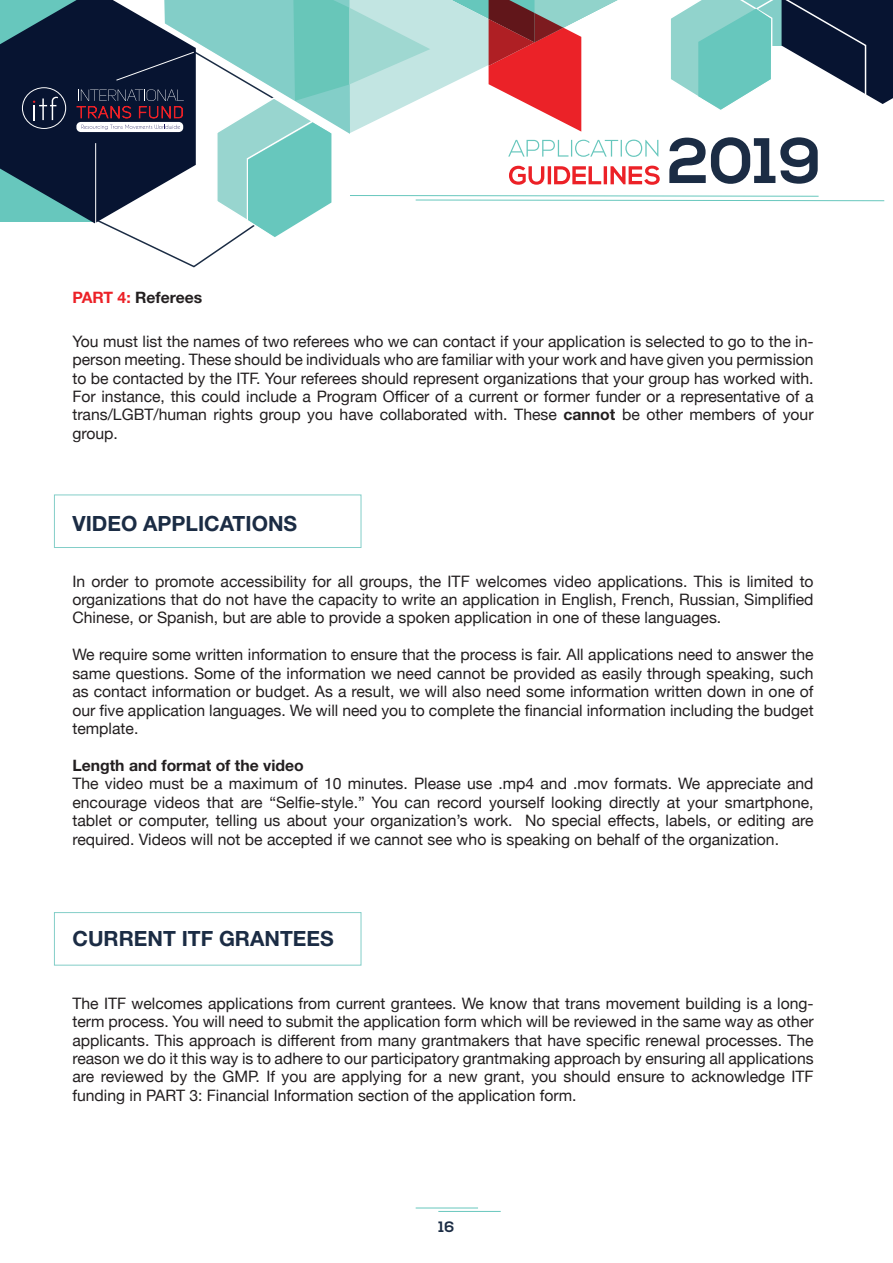
<style>
.page{position:relative;width:893px;height:1263px;background:#fff}
.page>*{position:absolute;margin:0;border:0;box-sizing:border-box;transform-origin:0 0}
.t1{font:700 21px "Helvetica Neue";color:#1b2c44}
.t2{font:15.75px/18.5px "Helvetica Neue";color:#231f20;text-align:justify}
.t3{font:700 15.75px "Helvetica Neue";color:#231f20}
.t4{font:700 15px "Nexa";color:#1b2c44}
.s1{color:#ec2127}
.s2{font-weight:700}
</style>
<div class="page">
<svg style="left:0;top:0;width:893px;height:268px"></svg>
<hr style="left:416px;top:1207px;width:62px;height:1px;background:#67c7bd">
<hr style="left:438px;top:1211px;width:63px;height:1px;background:#67c7bd">
<div style="left:54px;top:494px;width:307px;height:54px;border:1px solid #83cec8"></div>
<div style="left:54px;top:912px;width:307px;height:53px;border:1px solid #83cec8"></div>
<p class="t3" style="left:72px;top:287px;width:131px"><span class="s1">PART 4:</span> Referees</p>
<p class="t2" style="left:72px;top:333px;width:743px">You must list the names of two referees who we can contact if your application is selected to go to the in&shy;person meeting. These should be individuals who are familiar with your work and have given you permission to be contacted by the ITF. Your referees should represent organizations that your group has worked with.<br>For instance, this could include a Program Officer of a current or former funder or a representative of a trans/LGBT/human rights group you have collaborated with. These <span class="s2">cannot</span> be other members of your group.</p>
<h1 class="t1" style="left:72px;top:511px;width:226px">VIDEO APPLICATIONS</h1>
<p class="t2" style="left:72px;top:573px;width:743px">In order to promote accessibility for all groups, the ITF welcomes video applications. This is limited to organizations that do not have the capacity to write an application in English, French, Russian, Simplified Chinese, or Spanish, but are able to provide a spoken application in one of these languages.</p>
<p class="t2" style="left:72px;top:646px;width:743px">We require some written information to ensure that the process is fair. All applications need to answer the same questions. Some of the information we need cannot be provided as easily through speaking, such as contact information or budget. As a result, we will also need some information written down in one of our five application languages. We will need you to complete the financial information including the budget template.</p>
<p class="t3" style="left:72px;top:756px;width:233px">Length and format of the video</p>
<p class="t2" style="left:72px;top:775px;width:743px">The video must be a maximum of 10 minutes. Please use .mp4 and .mov formats. We appreciate and encourage videos that are “Selfie-style.” You can record yourself looking directly at your smartphone, tablet or computer, telling us about your organization’s work. No special effects, labels, or editing are required. Videos will not be accepted if we cannot see who is speaking on behalf of the organization.</p>
<h1 class="t1" style="left:72px;top:926px;width:263px">CURRENT ITF GRANTEES</h1>
<p class="t2" style="left:72px;top:995px;width:743px">The ITF welcomes applications from current grantees. We know that trans movement building is a long&shy;term process. You will need to submit the application form which will be reviewed in the same way as other applicants. This approach is different from many grantmakers that have specific renewal processes. The reason we do it this way is to adhere to our participatory grantmaking approach by ensuring all applications are reviewed by the GMP. If you are applying for a new grant, you should ensure to acknowledge ITF funding in PART 3: Financial Information section of the application form.</p>
<p class="t4" style="left:438px;top:1218px;width:17px">16</p>
</div>
